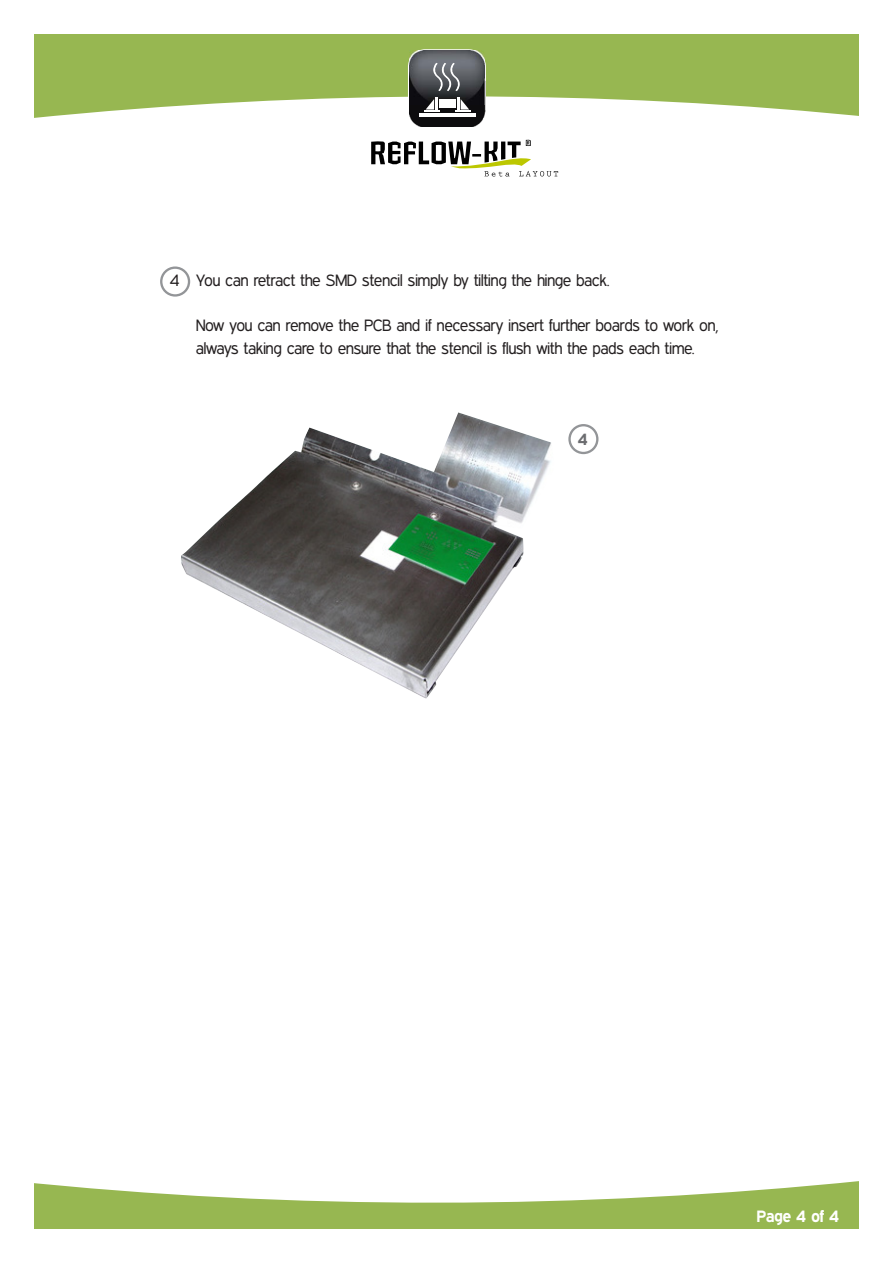
<style>
.page{position:relative;width:893px;height:1263px;background:#fff}
.page>*{position:absolute;margin:0;border:0;box-sizing:border-box;transform-origin:0 0}
.t1{font:16.5px/22.5px "Expressway Bk";color:#231f20}
.t2{font:700 16.5px "Expressway Rg";color:#fff}
.t3{font:700 16.35px "Expressway Rg";color:#6c6d70}
</style>
<div class="page">
<div style="left:160px;top:266px;width:30px;height:31px;border:2px solid #939598;border-radius:50%"></div>
<svg style="left:34px;top:1181px;width:825px;height:48px"></svg>
<svg style="left:34px;top:34px;width:825px;height:84px;fill:#97b751"></svg>
<svg style="left:408px;top:49px;width:78px;height:78px;background:#5f6163"></svg>
<svg style="left:371px;top:140px;width:187px;height:36px"></svg>
<div style="left:568px;top:424px;width:30px;height:30px;border:2px solid #939598;border-radius:50%"></div>
<img style="left:181px;top:412px;width:370px;height:287px">
<p class="t1" style="left:170px;top:269px;width:441px">4 You can retract the SMD stencil simply by tilting the hinge back.</p>
<p class="t1" style="left:196px;top:314px;width:524px">Now you can remove the PCB and if necessary insert further boards to work on, always taking care to ensure that the stencil is flush with the pads each time.</p>
<p class="t3" style="left:578px;top:429px;width:11px">4</p>
<p class="t2" style="left:757px;top:1206px;width:84px">Page 4 of 4</p>
</div>
